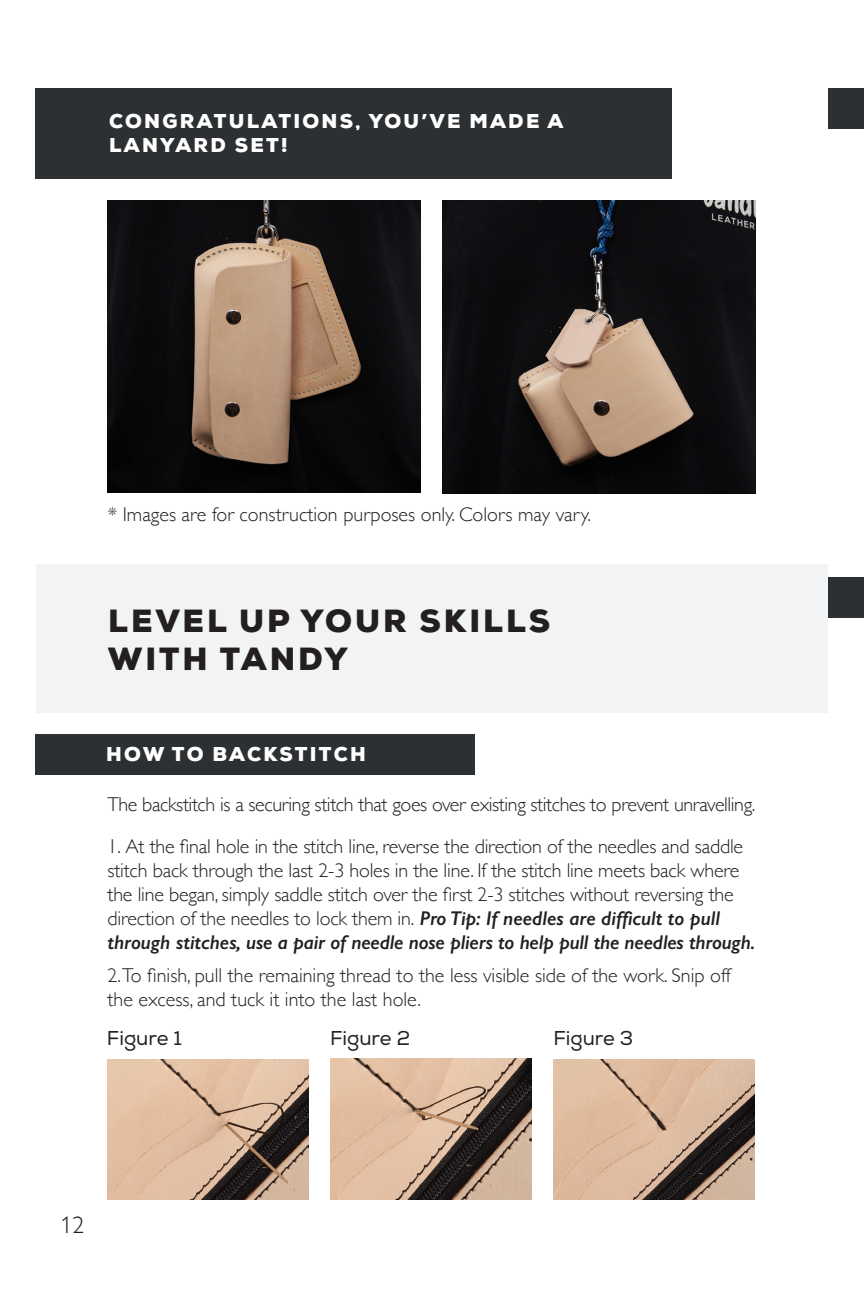
<style>
.page{position:relative;width:864px;height:1296px;background:#fff}
.page>*{position:absolute;margin:0;border:0;box-sizing:border-box;transform-origin:0 0}
.t1{font:900 32px/38.4px "Nexa";letter-spacing:.095em;color:#231f20}
.t2{font:300 24px "Gill Sans Nova";color:#231f20}
.t3{font:300 20px/24px "Gill Sans";letter-spacing:-.01em;color:#231f20}
.t4{font:900 20px/24px "Nexa";letter-spacing:.115em;color:#fff}
.t5{font:20px "Nexa";color:#231f20}
.s1{font-weight:600;font-style:italic}
</style>
<div class="page">
<div style="left:36px;top:88px;width:636px;height:91px;background:#2d3032"></div>
<img style="left:108px;top:200px;width:313px;height:293px">
<img style="left:443px;top:200px;width:313px;height:294px">
<div style="left:36px;top:565px;width:792px;height:148px;background:#f2f3f4"></div>
<div style="left:828px;top:88px;width:36px;height:41px;background:#2d3032"></div>
<img style="left:553px;top:1060px;width:202px;height:139px">
<img style="left:108px;top:1060px;width:201px;height:139px">
<img style="left:330px;top:1059px;width:202px;height:140px">
<div style="left:35px;top:735px;width:440px;height:40px;background:#2d3032"></div>
<div style="left:829px;top:577px;width:35px;height:41px;background:#2d3032"></div>
<p class="t4" style="left:109px;top:109px;width:456px">CONGRATULATIONS, YOU’VE MADE A<br>LANYARD SET!</p>
<p class="t3" style="left:108px;top:501px;width:485px">* Images are for construction purposes only. Colors may vary.</p>
<p class="t1" style="left:108px;top:602px;width:443px">LEVEL UP YOUR SKILLS<br>WITH TANDY</p>
<p class="t4" style="left:106px;top:742px;width:261px">HOW TO BACKSTITCH</p>
<p class="t3" style="left:108px;top:792px;width:649px">The backstitch is a securing stitch that goes over existing stitches to prevent unravelling.</p>
<p class="t3" style="left:108px;top:834px;width:649px">1. At the final hole in the stitch line, reverse the direction of the needles and saddle stitch back through the last 2-3 holes in the line. If the stitch line meets back where the line began, simply saddle stitch over the first 2-3 stitches without reversing the direction of the needles to lock them in. <span class="s1">Pro Tip: If needles are difficult to pull through stitches, use a pair of needle nose pliers to help pull the needles through.</span></p>
<p class="t3" style="left:108px;top:963px;width:625px">2.To finish, pull the remaining thread to the less visible side of the work. Snip off the excess, and tuck it into the last hole.</p>
<p class="t5" style="left:107px;top:1026px;width:76px">Figure 1</p>
<p class="t5" style="left:330px;top:1026px;width:82px">Figure 2</p>
<p class="t5" style="left:553px;top:1026px;width:81px">Figure 3</p>
<p class="t2" style="left:60px;top:1210px;width:25px">12</p>
</div>
